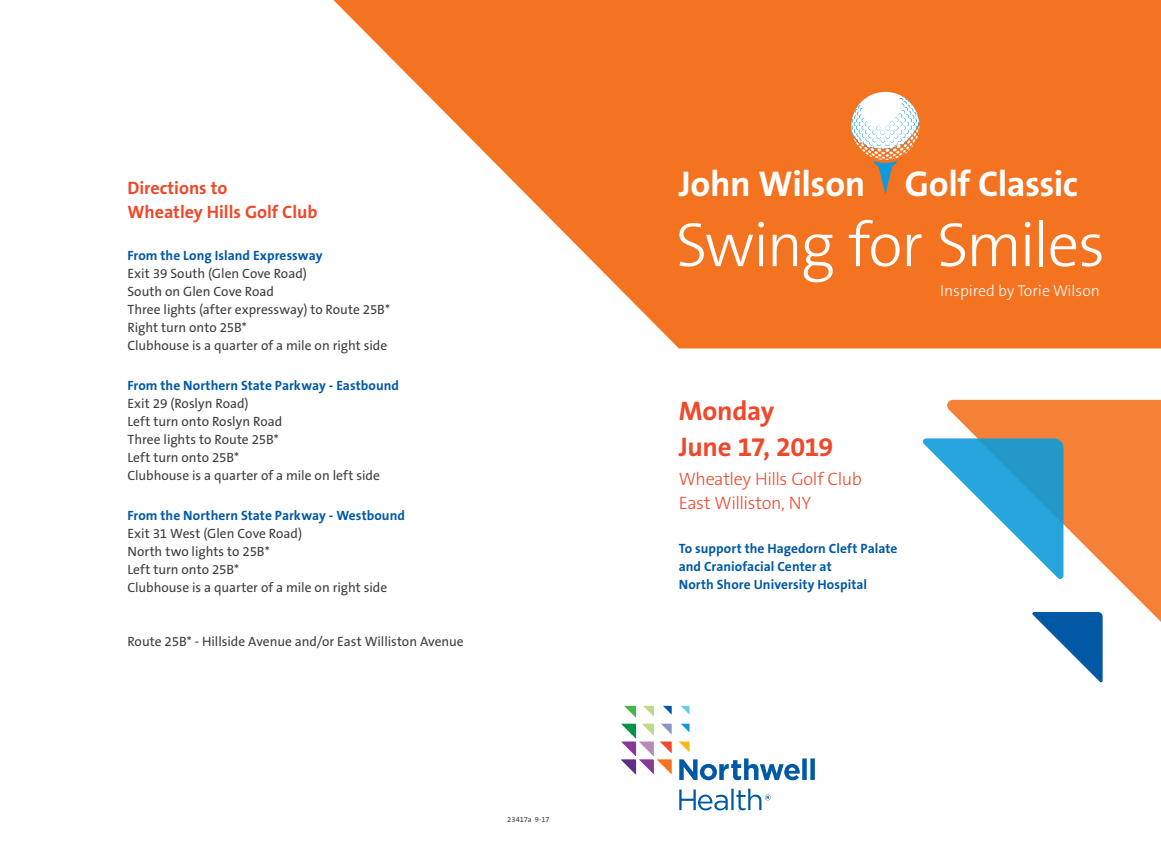
<style>
.page{position:relative;width:1161px;height:851px;background:#fff}
.page>*{position:absolute;margin:0;border:0;box-sizing:border-box;transform-origin:0 0}
.Headline_Light_42_48{font:300 63px "The Sans B W3";letter-spacing:-.035em;color:#fff}
.Headline_Bold_24_28{font:700 36px "The Sans B W7";letter-spacing:-.01em;color:#fff}
.Subheadline_SemiBold{font:700 27px/36px "The Sans B W7";letter-spacing:-.015em;color:#ef482b}
.Subheadline_Light_12{font:300 18px "The Sans B W3";letter-spacing:-.02em;color:#ef482b}
.Introduction_and_lea{font:700 18px/24px "The Sans B W7";color:#ef482b}
.t1{font:300 15.75px "The Sans B W3";color:#fff}
.Body_copy_Plain_9_12{font:13.5px/18px "The Sans B W5 Plain";color:#3e3e3f}
.Body_copy_sub-head_B{font:700 13.5px/18px "The Sans B W7";letter-spacing:.005em;color:#0159a6}
.Form_Number_Plain_6{font:7.5px "The Sans B W5 Plain";letter-spacing:-.01em;color:#3e3e3f}
</style>
<div class="page">
<svg style="left:333px;top:0;width:828px;height:348px;fill:#f47321"></svg>
<svg style="left:947px;top:400px;width:214px;height:222px;fill:#f58137"></svg>
<svg style="left:923px;top:438px;width:140px;height:141px"></svg>
<svg style="left:1032px;top:612px;width:71px;height:70px"></svg>
<svg style="left:679px;top:741px;width:11px;height:11px"></svg>
<svg style="left:621px;top:723px;width:51px;height:51px"></svg>
<svg style="left:681px;top:723px;width:9px;height:9px"></svg>
<svg style="left:624px;top:705px;width:12px;height:12px"></svg>
<svg style="left:643px;top:705px;width:11px;height:11px"></svg>
<svg style="left:663px;top:705px;width:9px;height:9px"></svg>
<svg style="left:681px;top:705px;width:9px;height:9px"></svg>
<svg style="left:679px;top:758px;width:136px;height:52px"></svg>
<svg style="left:851px;top:92px;width:68px;height:103px"></svg>
<p class="Introduction_and_lea" style="left:127px;top:176px;width:192px">Directions to<br>Wheatley Hills Golf Club</p>
<p class="Body_copy_sub-head_B" style="left:127px;top:247px;width:197px">From the Long Island Expressway</p>
<p class="Body_copy_Plain_9_12" style="left:127px;top:265px;width:181px">Exit 39 South (Glen Cove Road)</p>
<p class="Body_copy_Plain_9_12" style="left:127px;top:283px;width:148px">South on Glen Cove Road</p>
<p class="Body_copy_Plain_9_12" style="left:127px;top:301px;width:264px">Three lights (after expressway) to Route 25B*<br>Right turn onto 25B*</p>
<p class="Body_copy_Plain_9_12" style="left:127px;top:337px;width:262px">Clubhouse is a quarter of a mile on right side</p>
<p class="Body_copy_sub-head_B" style="left:127px;top:376px;width:273px">From the Northern State Parkway - Eastbound</p>
<p class="Body_copy_Plain_9_12" style="left:127px;top:394px;width:123px">Exit 29 (Roslyn Road)</p>
<p class="Body_copy_Plain_9_12" style="left:127px;top:412px;width:156px">Left turn onto Roslyn Road</p>
<p class="Body_copy_Plain_9_12" style="left:127px;top:430px;width:153px">Three lights to Route 25B*</p>
<p class="Body_copy_Plain_9_12" style="left:127px;top:448px;width:113px">Left turn onto 25B*</p>
<p class="Body_copy_Plain_9_12" style="left:127px;top:466px;width:254px">Clubhouse is a quarter of a mile on left side</p>
<p class="Body_copy_sub-head_B" style="left:127px;top:506px;width:279px">From the Northern State Parkway - Westbound</p>
<p class="Body_copy_Plain_9_12" style="left:127px;top:524px;width:176px">Exit 31 West (Glen Cove Road)</p>
<p class="Body_copy_Plain_9_12" style="left:127px;top:542px;width:144px">North two lights to 25B*</p>
<p class="Body_copy_Plain_9_12" style="left:127px;top:560px;width:113px">Left turn onto 25B*</p>
<p class="Body_copy_Plain_9_12" style="left:127px;top:578px;width:262px">Clubhouse is a quarter of a mile on right side</p>
<p class="Body_copy_Plain_9_12" style="left:127px;top:632px;width:338px">Route 25B* - Hillside Avenue and/or East Williston Avenue</p>
<p class="Form_Number_Plain_6" style="left:507px;top:814px;width:44px">23417a 9-17</p>
<p class="Headline_Bold_24_28" style="left:679px;top:160px;width:401px">John Wilson Golf Classic</p>
<p class="Headline_Light_42_48" style="left:676px;top:204px;width:431px">Swing for Smiles</p>
<p class="t1" style="left:940px;top:280px;width:161px">Inspired by Torie Wilson</p>
<p class="Subheadline_SemiBold" style="left:679px;top:392px;width:156px">Monday<br>June 17, 2019</p>
<p class="Subheadline_Light_12" style="left:679px;top:467px;width:185px">Wheatley Hills Golf Club</p>
<p class="Subheadline_Light_12" style="left:679px;top:491px;width:134px">East Williston, NY</p>
<p class="Body_copy_sub-head_B" style="left:679px;top:540px;width:220px">To support the Hagedorn Cleft Palate and Craniofacial Center at<br>North Shore University Hospital</p>
</div>
